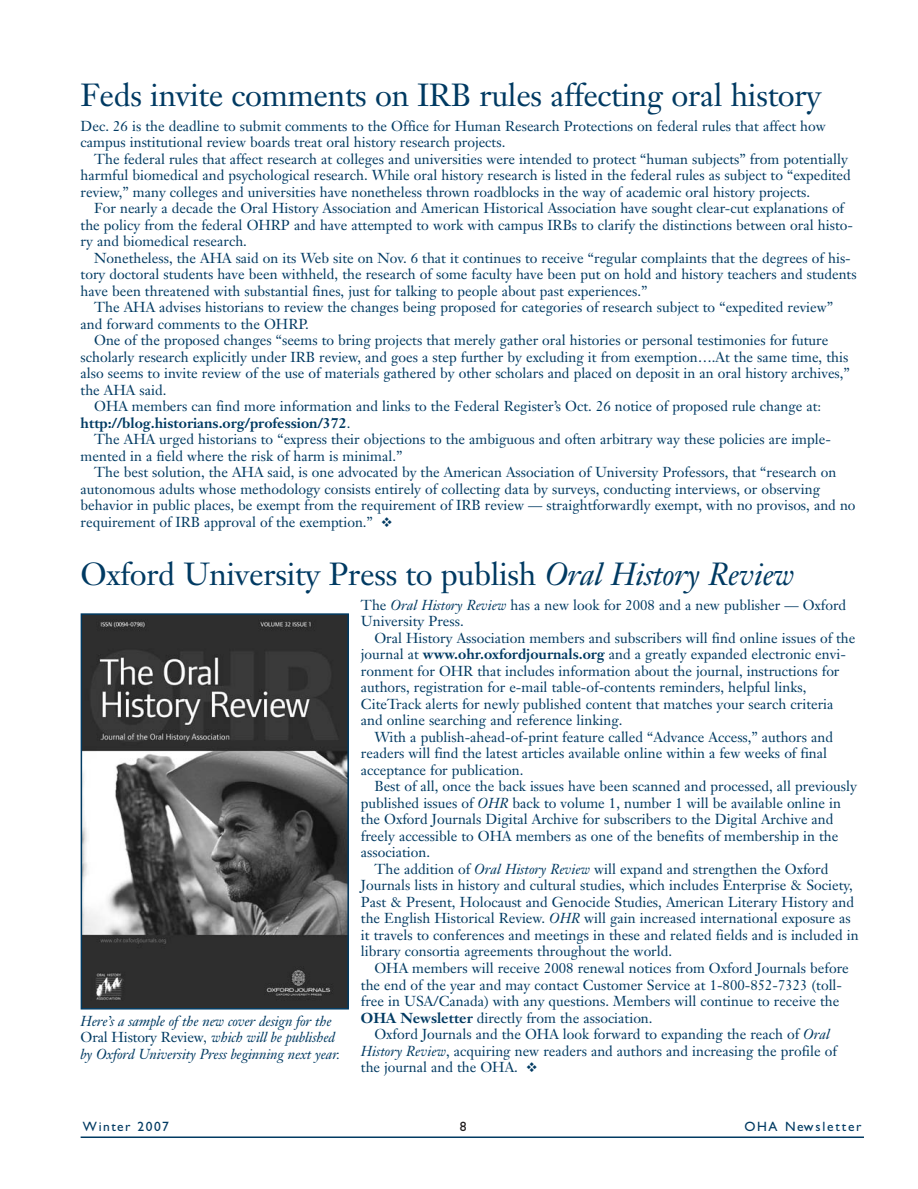
<style>
.page{position:relative;width:918px;height:1189px;background:#fff}
.page>*{position:absolute;margin:0;border:0;box-sizing:border-box;transform-origin:0 0}
.t1{font:31.5px "Janson Text";letter-spacing:-.01em;color:#003a62}
.t2{font:14.25px/16.5px "Janson Text";color:#003a62}
.t3{font:italic 14.25px/16.5px "Janson Text";letter-spacing:-.01em;color:#003a62}
.t4{font:700 14.25px "Janson Text";color:#003a62}
.t5{font:13.5px "Gill Sans";letter-spacing:.12em;color:#003a62}
.t6{font:13.5px "Gill Sans";color:#231f20}
.s1{font-weight:400}
.s2{font-style:italic}
.s3{font-weight:700}
.s4{font-style:normal}
</style>
<div class="page">
<svg style="left:80px;top:613px;width:784px;height:525px"></svg>
<svg style="left:527px;top:1062px;width:10px;height:9px"></svg>
<h1 class="t1" style="left:81px;top:82px;width:742px">Feds invite comments on IRB rules affecting oral history</h1>
<p class="t2" style="left:81px;top:119px;width:746px">Dec. 26 is the deadline to submit comments to the Office for Human Research Protections on federal rules that affect how campus institutional review boards treat oral history research projects.</p>
<p class="t2" style="left:81px;top:152px;width:771px;text-indent:13px">The federal rules that affect research at colleges and universities were intended to protect “human subjects” from potentially harmful biomedical and psychological research. While oral history research is listed in the federal rules as subject to “expedited review,” many colleges and universities have nonetheless thrown roadblocks in the way of academic oral history projects.</p>
<p class="t2" style="left:81px;top:201px;width:774px;text-indent:13px">For nearly a decade the Oral History Association and American Historical Association have sought clear-cut explanations of the policy from the federal OHRP and have attempted to work with campus IRBs to clarify the distinctions between oral histo&shy;ry and biomedical research.</p>
<p class="t2" style="left:94px;top:251px;width:758px">Nonetheless, the AHA said on its Web site on Nov. 6 that it continues to receive “regular complaints that the degrees of his-</p>
<p class="t2" style="left:81px;top:267px;width:777px">tory doctoral students have been withheld, the research of some faculty have been put on hold and history teachers and students</p>
<p class="t2" style="left:81px;top:284px;width:568px">have been threatened with substantial fines, just for talking to people about past experiences.”</p>
<p class="t2" style="left:94px;top:300px;width:740px">The AHA advises historians to review the changes being proposed for categories of research subject to “expedited review”</p>
<p class="t2" style="left:81px;top:317px;width:230px">and forward comments to the OHRP.</p>
<p class="t2" style="left:94px;top:333px;width:735px">One of the proposed changes “seems to bring projects that merely gather oral histories or personal testimonies for future</p>
<p class="t2" style="left:81px;top:350px;width:769px">scholarly research explicitly under IRB review, and goes a step further by excluding it from exemption….At the same time, this</p>
<p class="t2" style="left:81px;top:366px;width:770px">also seems to invite review of the use of materials gathered by other scholars and placed on deposit in an oral history archives,”</p>
<p class="t2" style="left:81px;top:383px;width:87px">the AHA said.</p>
<p class="t2" style="left:94px;top:399px;width:728px">OHA members can find more information and links to the Federal Register’s Oct. 26 notice of proposed rule change at:</p>
<p class="t4" style="left:81px;top:417px;width:271px">http://blog.historians.org/profession/372<span class="s1">.</span></p>
<p class="t2" style="left:94px;top:432px;width:738px">The AHA urged historians to “express their objections to the ambiguous and often arbitrary way these policies are imple-</p>
<p class="t2" style="left:81px;top:449px;width:323px">mented in a field where the risk of harm is minimal.”</p>
<p class="t2" style="left:94px;top:465px;width:743px">The best solution, the AHA said, is one advocated by the American Association of University Professors, that “research on</p>
<p class="t2" style="left:81px;top:482px;width:741px">autonomous adults whose methodology consists entirely of collecting data by surveys, conducting interviews, or observing</p>
<p class="t2" style="left:81px;top:498px;width:776px">behavior in public places, be exempt from the requirement of IRB review — straightforwardly exempt, with no provisos, and no</p>
<p class="t2" style="left:81px;top:515px;width:294px">requirement of IRB approval of the exemption.”</p>
<h1 class="t1" style="left:81px;top:561px;width:715px">Oxford University Press to publish <span class="s2">Oral History Review</span></h1>
<p class="t2" style="left:361px;top:598px;width:487px">The <span class="s2">Oral History Review</span> has a new look for 2008 and a new publisher — Oxford<br>University Press.</p>
<p class="t2" style="left:374px;top:631px;width:482px">Oral History Association members and subscribers will find online issues of the</p>
<p class="t2" style="left:361px;top:647px;width:486px">journal at <span class="s3">www.ohr.oxfordjournals.org</span> and a greatly expanded electronic envi-</p>
<p class="t2" style="left:361px;top:664px;width:480px">ronment for OHR that includes information about the journal, instructions for</p>
<p class="t2" style="left:361px;top:680px;width:447px">authors, registration for e-mail table-of-contents reminders, helpful links,</p>
<p class="t2" style="left:361px;top:697px;width:474px">CiteTrack alerts for newly published content that matches your search criteria</p>
<p class="t2" style="left:361px;top:713px;width:263px">and online searching and reference linking.</p>
<p class="t2" style="left:374px;top:730px;width:460px">With a publish-ahead-of-print feature called “Advance Access,” authors and</p>
<p class="t2" style="left:361px;top:746px;width:468px">readers will find the latest articles available online within a few weeks of final</p>
<p class="t2" style="left:361px;top:763px;width:164px">acceptance for publication.</p>
<p class="t2" style="left:374px;top:779px;width:484px">Best of all, once the back issues have been scanned and processed, all previously</p>
<p class="t2" style="left:361px;top:796px;width:481px">published issues of <span class="s2">OHR</span> back to volume 1, number 1 will be available online in</p>
<p class="t2" style="left:361px;top:812px;width:474px">the Oxford Journals Digital Archive for subscribers to the Digital Archive and</p>
<p class="t2" style="left:361px;top:829px;width:479px">freely accessible to OHA members as one of the benefits of membership in the</p>
<p class="t2" style="left:361px;top:845px;width:71px">association.</p>
<p class="t2" style="left:374px;top:862px;width:455px">The addition of <span class="s2">Oral History Review</span> will expand and strengthen the Oxford</p>
<p class="t2" style="left:361px;top:878px;width:493px">Journals lists in history and cultural studies, which includes Enterprise &amp; Society,</p>
<p class="t2" style="left:361px;top:895px;width:494px">Past &amp; Present, Holocaust and Genocide Studies, American Literary History and</p>
<p class="t2" style="left:361px;top:911px;width:491px">the English Historical Review. <span class="s2">OHR</span> will gain increased international exposure as</p>
<p class="t2" style="left:361px;top:928px;width:499px">it travels to conferences and meetings in these and related fields and is included in</p>
<p class="t2" style="left:361px;top:944px;width:313px">library consortia agreements throughout the world.</p>
<p class="t2" style="left:374px;top:961px;width:476px">OHA members will receive 2008 renewal notices from Oxford Journals before</p>
<p class="t2" style="left:361px;top:977px;width:483px">the end of the year and may contact Customer Service at 1-800-852-7323 (toll-</p>
<p class="t2" style="left:361px;top:994px;width:480px">free in USA/Canada) with any questions. Members will continue to receive the</p>
<p class="t2" style="left:361px;top:1010px;width:293px"><span class="s3">OHA Newsletter</span> directly from the association.</p>
<p class="t2" style="left:374px;top:1027px;width:457px">Oxford Journals and the OHA look forward to expanding the reach of <span class="s2">Oral</span></p>
<p class="t2" style="left:361px;top:1043px;width:477px"><span class="s2">History Review</span>, acquiring new readers and authors and increasing the profile of</p>
<p class="t2" style="left:361px;top:1060px;width:158px">the journal and the OHA.</p>
<p class="t3" style="left:81px;top:1014px;width:261px">Here’s a sample of the new cover design for the<br><span class="s4">Oral History Review</span>, which will be published by Oxford University Press beginning next year.</p>
<p class="t5" style="left:83px;top:1121px;width:88px">Winter 2007</p>
<p class="t6" style="left:460px;top:1121px;width:8px">8</p>
<p class="t5" style="left:744px;top:1121px;width:119px">OHA Newsletter</p>
</div>
